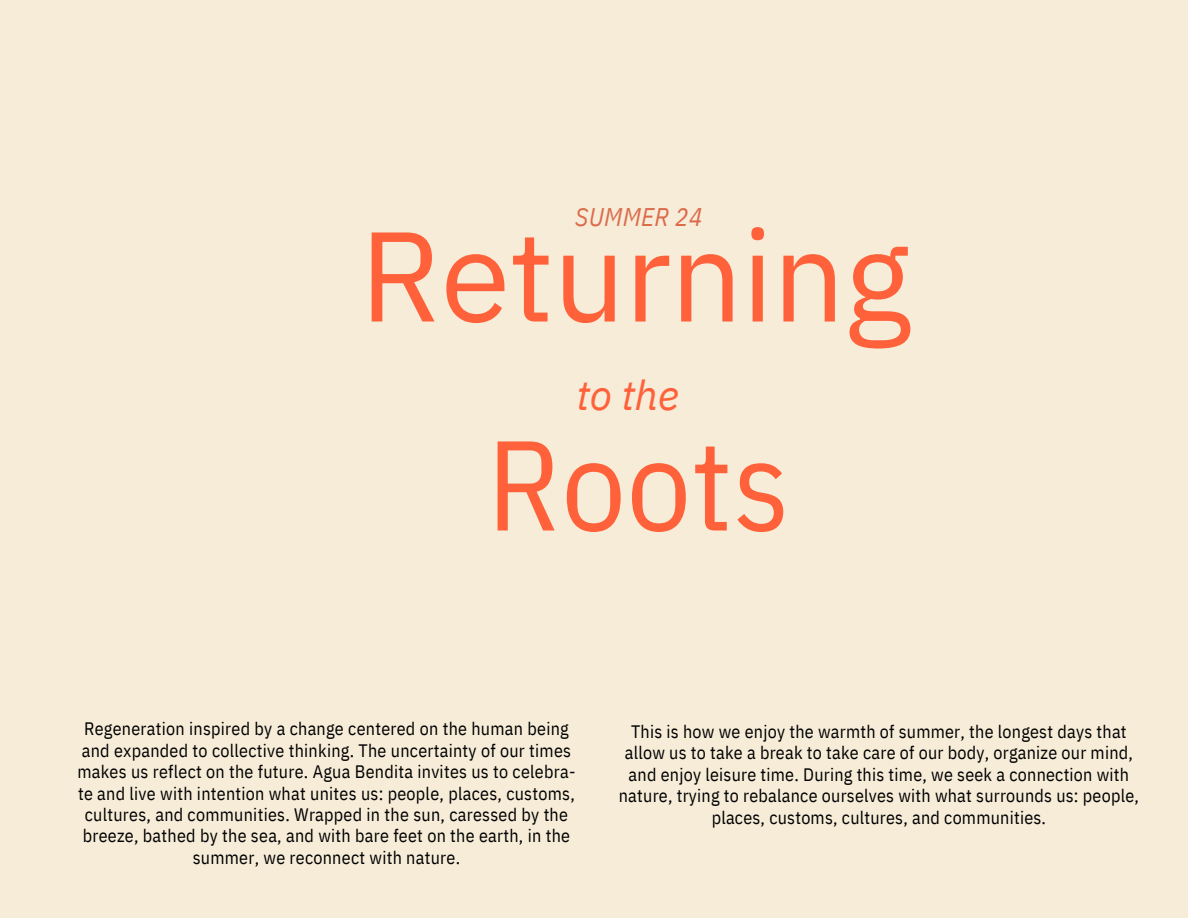
<style>
.page{position:relative;width:1188px;height:918px;background:#f6ecd8}
.page>*{position:absolute;margin:0;border:0;box-sizing:border-box;transform-origin:0 0}
.t1{font:127.5px "IBM Plex Sans";letter-spacing:-.01em;color:#ff613a}
.t2{font:127.5px "IBM Plex Sans Cond";letter-spacing:.005em;color:#ff613a}
.t3{font:italic 41.55px "IBM Plex Sans";color:#ff613a}
.t4{font:italic 25.5px "IBM Plex Sans Cond";letter-spacing:.005em;color:#dc6b4b}
.t5{font:18px/21.3px "IBM Plex Sans Cond";letter-spacing:.015em;color:#000;text-align:center}
</style>
<div class="page">
<h2 class="t4" style="left:575px;top:200px;width:129px">SUMMER 24</h2>
<p class="t1" style="left:360px;top:191px;width:553px">Returning</p>
<p class="t3" style="left:577px;top:368px;width:104px">to the</p>
<p class="t2" style="left:487px;top:400px;width:304px">Roots</p>
<h3 class="t5" style="left:77px;top:718px;width:500px">Regeneration inspired by a change centered on the human being and expanded to collective thinking. The uncertainty of our times makes us reflect on the future. Agua Bendita invites us to celebra&shy;te and live with intention what unites us: people, places, customs, cultures, and communities. Wrapped in the sun, caressed by the breeze, bathed by the sea, and with bare feet on the earth, in the summer, we reconnect with nature.</h3>
<h1 class="t5" style="left:619px;top:721px;width:522px">This is how we enjoy the warmth of summer, the longest days that allow us to take a break to take care of our body, organize our mind, and enjoy leisure time. During this time, we seek a connection with nature, trying to rebalance ourselves with what surrounds us: people, places, customs, cultures, and communities.</h1>
</div>
